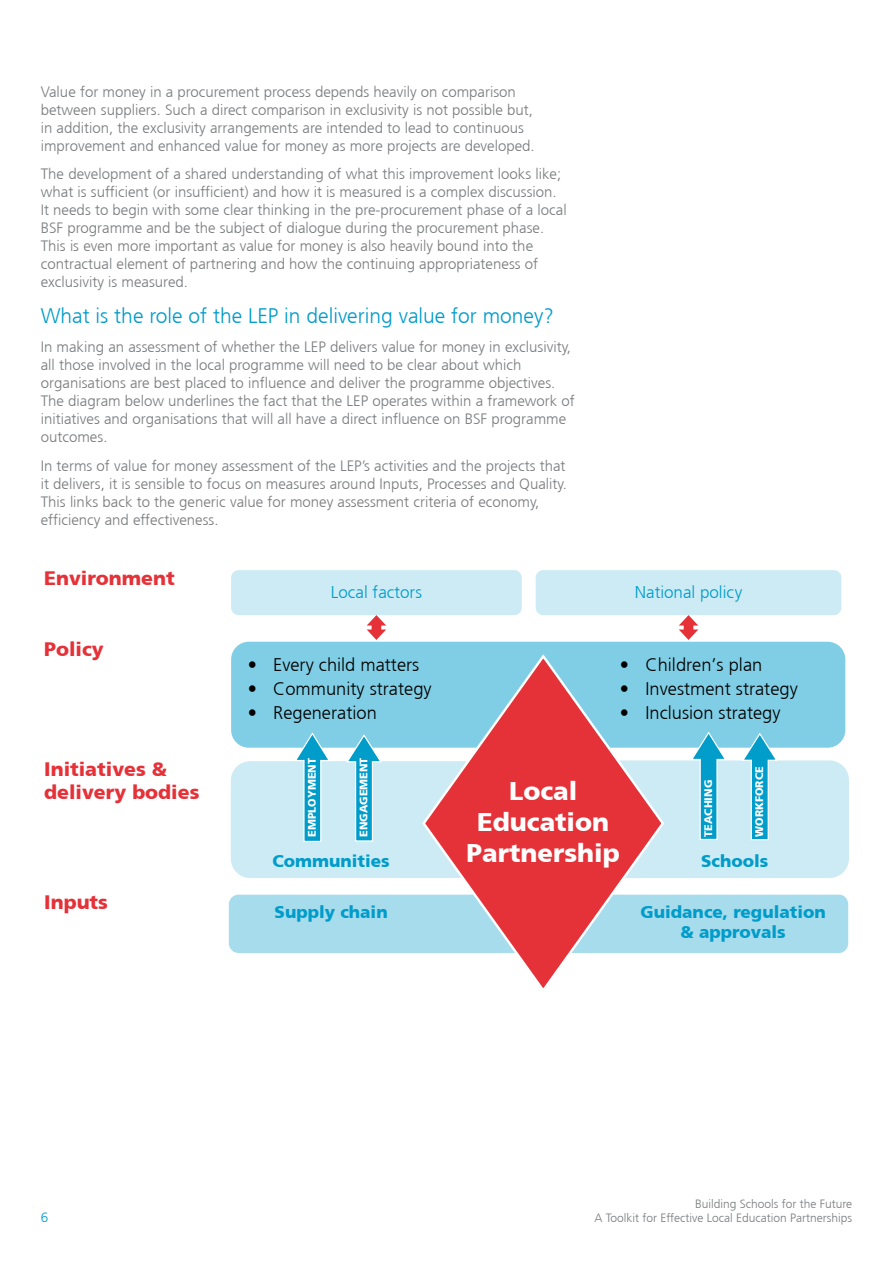
<style>
.page{position:relative;width:893px;height:1263px;background:#fff}
.page>*{position:absolute;margin:0;border:0;box-sizing:border-box;transform-origin:0 0}
.t1{font:900 25.5px/30.6px "Frutiger";color:#fff;text-align:center}
.t2{font:300 21px "Frutiger";color:#009cca}
.t3{font:900 19.5px/23.4px "Frutiger";color:#e53138}
.t4{font:300 18.3px "Frutiger";color:#000}
.t5{font:900 16.95px/20.4px "Frutiger";color:#009cca;text-align:center}
.t6{font:300 16.95px "Frutiger";color:#009cca}
.t7{font:300 15px/18px "Frutiger";color:#7a7c7e}
.t8{font:300 13.5px "Frutiger";color:#009cca}
.t9{font:300 12px "Frutiger";color:#7a7c7e}
.t10{font:900 10.95px "Frutiger";color:#fff}
</style>
<div class="page">
<div style="left:231px;top:642px;width:614px;height:106px;background:#80cee5;border-radius:18px"></div>
<div style="left:536px;top:570px;width:305px;height:45px;background:#ccebf4;border-radius:8px"></div>
<div style="left:231px;top:570px;width:291px;height:45px;background:#ccebf4;border-radius:8px"></div>
<div style="left:542px;top:760px;width:307px;height:118px;background:#ccebf4;border-radius:20px"></div>
<div style="left:231px;top:761px;width:305px;height:117px;background:#ccebf4;border-radius:20px"></div>
<svg style="left:294px;top:732px;width:37px;height:110px"></svg>
<svg style="left:345px;top:734px;width:38px;height:108px"></svg>
<svg style="left:690px;top:732px;width:38px;height:108px"></svg>
<svg style="left:741px;top:733px;width:38px;height:108px"></svg>
<div style="left:229px;top:895px;width:307px;height:58px;background:#a6dcec;border-radius:10px"></div>
<div style="left:559px;top:895px;width:289px;height:58px;background:#a6dcec;border-radius:9px"></div>
<svg style="left:421px;top:654px;width:245px;height:334px"></svg>
<svg style="left:367px;top:615px;width:19px;height:25px"></svg>
<svg style="left:679px;top:615px;width:19px;height:25px"></svg>
<p class="t7" style="left:41px;top:83px;width:495px">Value for money in a procurement process depends heavily on comparison between suppliers. Such a direct comparison in exclusivity is not possible but, in addition, the exclusivity arrangements are intended to lead to continuous improvement and enhanced value for money as more projects are developed.</p>
<p class="t7" style="left:41px;top:165px;width:527px">The development of a shared understanding of what this improvement looks like; what is sufficient (or insufficient) and how it is measured is a complex discussion.<br>It needs to begin with some clear thinking in the pre-procurement phase of a local BSF programme and be the subject of dialogue during the procurement phase.<br>This is even more important as value for money is also heavily bound into the contractual element of partnering and how the continuing appropriateness of exclusivity is measured.</p>
<h2 class="t2" style="left:41px;top:304px;width:514px">What is the role of the LEP in delivering value for money?</h2>
<p class="t7" style="left:41px;top:338px;width:536px">In making an assessment of whether the LEP delivers value for money in exclusivity, all those involved in the local programme will need to be clear about which organisations are best placed to influence and deliver the programme objectives.<br>The diagram below underlines the fact that the LEP operates within a framework of initiatives and organisations that will all have a direct influence on BSF programme outcomes.</p>
<p class="t7" style="left:41px;top:456px;width:528px">In terms of value for money assessment of the LEP’s activities and the projects that it delivers, it is sensible to focus on measures around Inputs, Processes and Quality.<br>This links back to the generic value for money assessment criteria of economy, efficiency and effectiveness.</p>
<h3 class="t3" style="left:44px;top:566px;width:132px">Environment</h3>
<h3 class="t3" style="left:44px;top:637px;width:61px">Policy</h3>
<h3 class="t3" style="left:44px;top:757px;width:157px">Initiatives &amp; delivery bodies</h3>
<h3 class="t3" style="left:44px;top:890px;width:65px">Inputs</h3>
<p class="t6" style="left:331px;top:583px;width:93px">Local factors</p>
<p class="t6" style="left:635px;top:583px;width:109px">National policy</p>
<p class="t4" style="left:248px;top:654px;width:173px">• Every child matters</p>
<p class="t4" style="left:248px;top:678px;width:185px">• Community strategy</p>
<p class="t4" style="left:248px;top:703px;width:131px">• Regeneration</p>
<p class="t4" style="left:620px;top:654px;width:144px">• Children’s plan</p>
<p class="t4" style="left:620px;top:678px;width:179px">• Investment strategy</p>
<p class="t4" style="left:620px;top:703px;width:162px">• Inclusion strategy</p>
<p class="t10" style="left:305px;top:837px;width:80px;rotate:-90deg">EMPLOYMENT</p>
<p class="t10" style="left:357px;top:837px;width:81px;rotate:-90deg">ENGAGEMENT</p>
<p class="t10" style="left:753px;top:837px;width:72px;rotate:-90deg">WORKFORCE</p>
<p class="t10" style="left:702px;top:837px;width:59px;rotate:-90deg">TEACHING</p>
<h1 class="t1" style="left:467px;top:776px;width:155px">Local<br>Education<br>Partnership</h1>
<p class="t5" style="left:272px;top:850px;width:119px">Communities</p>
<p class="t5" style="left:701px;top:850px;width:69px">Schools</p>
<p class="t5" style="left:641px;top:901px;width:187px">Guidance, regulation &amp; approvals</p>
<p class="t5" style="left:275px;top:901px;width:115px">Supply chain</p>
<p class="t9" style="left:695px;top:1197px;width:159px">Building Schools for the Future</p>
<p class="t8" style="left:41px;top:1210px;width:9px">6</p>
<p class="t9" style="left:594px;top:1211px;width:259px">A Toolkit for Effective Local Education Partnerships</p>
</div>
